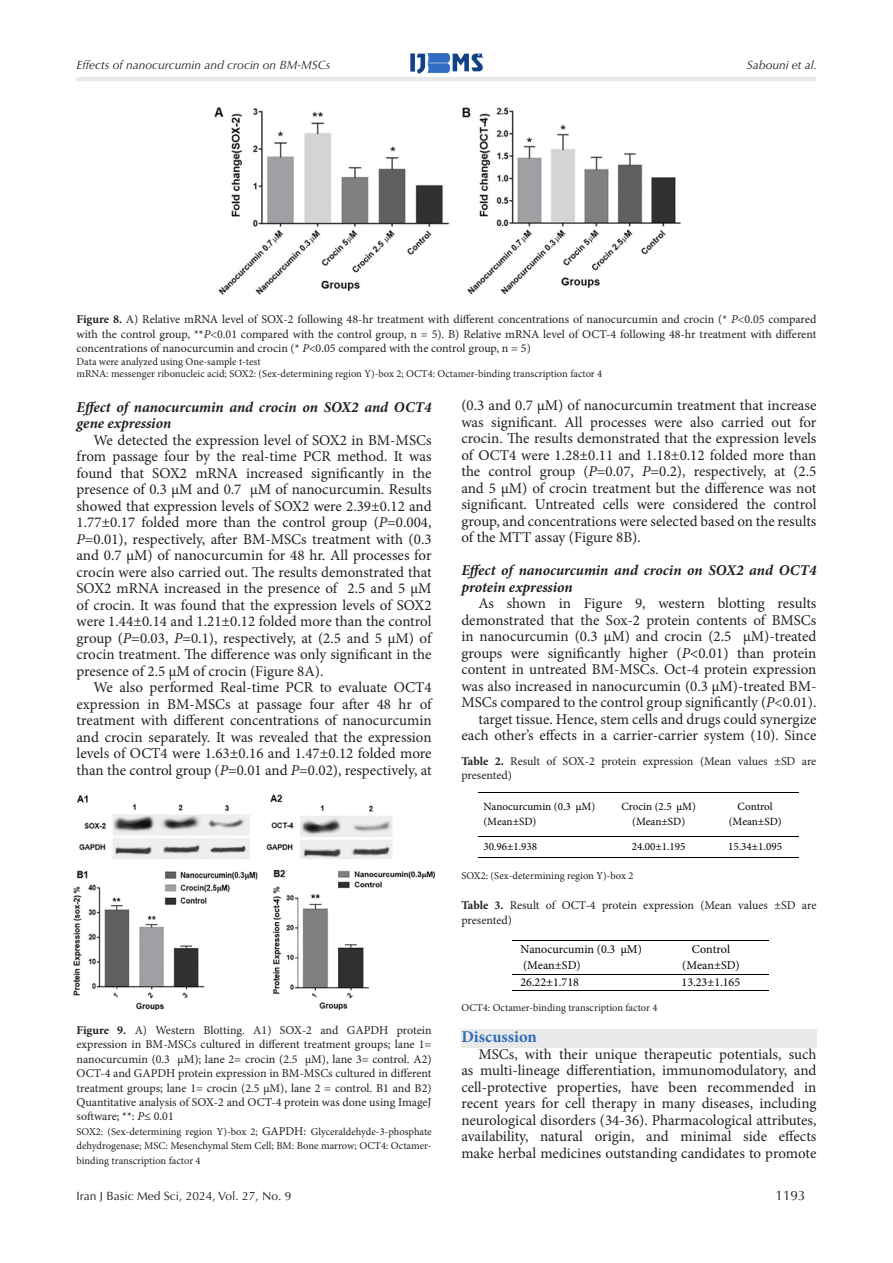
<style>
.page{position:relative;width:893px;height:1263px;background:#fff}
.page>*{position:absolute;margin:0;border:0;box-sizing:border-box;transform-origin:0 0}
.t1{font:700 16.5px "Minion Pro";color:#2d6cb5}
.t2{font:15px/16.5px "Minion Pro";color:#231f20;text-align:justify}
.t3{font:italic 700 15px/16.5px "Minion Pro";letter-spacing:-.005em;color:#231f20}
.t4{font:13.5px "Optima LT Std";color:#231f20}
.t5{font:12px/14.4px "Minion Pro";letter-spacing:-.005em;color:#231f20;text-align:justify}
.t6{font:12px/16.2px "Minion Pro";color:#000}
.t7{font:italic 12px "Optima LT Std";color:#231f20}
.t8{font:12px "Optima LT Std";color:#231f20}
.t9{font:11.1px/14.9px "Minion Pro";color:#000;text-align:center}
.t10{font:10.5px/14.4px "Minion Pro";color:#231f20;text-align:justify}
.s1{font-weight:700}
.s2{font-style:italic}
.s3{font-size:12px}
</style>
<div class="page">
<img style="left:410px;top:53px;width:74px;height:21px">
<hr style="left:77px;top:77px;width:739px;height:4px;background:#e9e9e9">
<img style="left:214px;top:108px;width:466px;height:187px">
<img style="left:73px;top:794px;width:362px;height:216px">
<div style="left:461px;top:1029px;width:355px;height:18px;background:#e9e9e9"></div>
<hr style="left:479px;top:792px;width:127px;height:1px;background:#000">
<hr style="left:607px;top:792px;width:105px;height:1px;background:#000">
<hr style="left:712px;top:792px;width:86px;height:1px;background:#000">
<hr style="left:479px;top:836px;width:127px;height:1px;background:#000">
<hr style="left:607px;top:836px;width:105px;height:1px;background:#000">
<hr style="left:712px;top:836px;width:86px;height:1px;background:#000">
<hr style="left:479px;top:857px;width:127px;height:1px;background:#000">
<hr style="left:606px;top:857px;width:106px;height:1px;background:#000">
<hr style="left:711px;top:857px;width:87px;height:1px;background:#000">
<hr style="left:512px;top:940px;width:141px;height:1px;background:#000">
<hr style="left:654px;top:940px;width:114px;height:1px;background:#000">
<hr style="left:512px;top:974px;width:141px;height:1px;background:#000">
<hr style="left:654px;top:974px;width:114px;height:1px;background:#000">
<hr style="left:512px;top:990px;width:141px;height:1px;background:#000">
<hr style="left:653px;top:990px;width:115px;height:1px;background:#000">
<p class="t7" style="left:77px;top:58px;width:255px">Effects of nanocurcumin and crocin on BM-MSCs</p>
<p class="t7" style="left:747px;top:58px;width:72px">Sabouni et al.</p>
<p class="t5" style="left:77px;top:312px;width:741px"><span class="s1">Figure 8.</span> A) Relative mRNA level of SOX-2 following 48-hr treatment with different concentrations of nanocurcumin and crocin (* <span class="s2">P</span>&lt;0.05 compared with the control group, **<span class="s2">P</span>&lt;0.01 compared with the control group, n = 5). B) Relative mRNA level of OCT-4 following 48-hr treatment with different concentrations of nanocurcumin and crocin (* <span class="s2">P</span>&lt;0.05 compared with the control group, n = 5)</p>
<p class="t10" style="left:77px;top:354px;width:185px">Data were analyzed using One-sample t-test</p>
<p class="t10" style="left:77px;top:367px;width:527px">mRNA: messenger ribonucleic acid; SOX2: (Sex-determining region Y)-box 2; OCT4: Octamer-binding transcription factor 4</p>
<p class="t3" style="left:77px;top:398px;width:357px">Effect of nanocurcumin and crocin on SOX2 and OCT4 gene expression</p>
<p class="t2" style="left:77px;top:432px;width:357px;text-indent:17px">We detected the expression level of SOX2 in BM-MSCs from passage four by the real-time PCR method. It was found that SOX2 mRNA increased significantly in the presence of 0.3 µM and 0.7 µM of nanocurcumin. Results showed that expression levels of SOX2 were 2.39±0.12 and 1.77±0.17 folded more than the control group (<span class="s2">P</span>=0.004, <span class="s2">P</span>=0.01), respectively, after BM-MSCs treatment with (0.3 and 0.7 µM) of nanocurcumin for 48 hr. All processes for crocin were also carried out. The results demonstrated that SOX2 mRNA increased in the presence of 2.5 and 5 µM of crocin. It was found that the expression levels of SOX2 were 1.44±0.14 and 1.21±0.12 folded more than the control group (<span class="s2">P</span>=0.03, <span class="s2">P</span>=0.1), respectively, at (2.5 and 5 µM) of crocin treatment. The difference was only significant in the presence of 2.5 µM of crocin (Figure 8A).</p>
<p class="t2" style="left:77px;top:679px;width:357px;text-indent:17px">We also performed Real-time PCR to evaluate OCT4 expression in BM-MSCs at passage four after 48 hr of treatment with different concentrations of nanocurcumin and crocin separately. It was revealed that the expression levels of OCT4 were 1.63±0.16 and 1.47±0.12 folded more than the control group (<span class="s2">P</span>=0.01 and <span class="s2">P</span>=0.02), respectively, at</p>
<p class="t5" style="left:77px;top:1023px;width:357px"><span class="s1">Figure 9.</span> A) Western Blotting. A1) SOX-2 and GAPDH protein expression in BM-MSCs cultured in different treatment groups; lane 1= nanocurcumin (0.3 µM); lane 2= crocin (2.5 µM), lane 3= control. A2)<br>OCT-4 and GAPDH protein expression in BM-MSCs cultured in different treatment groups; lane 1= crocin (2.5 µM), lane 2 = control. B1 and B2)<br>Quantitative analysis of SOX-2 and OCT-4 protein was done using ImageJ software; **: <span class="s2">P</span>≤ 0.01</p>
<p class="t10" style="left:77px;top:1124px;width:357px">SOX2: (Sex-determining region Y)-box 2; <span class="s3">GAPDH:</span> Glyceraldehyde-3-phosphate dehydrogenase; MSC: Mesenchymal Stem Cell; BM: Bone marrow; OCT4: Octamer&shy;binding transcription factor 4</p>
<p class="t2" style="left:461px;top:397px;width:357px">(0.3 and 0.7 µM) of nanocurcumin treatment that increase was significant. All processes were also carried out for crocin. The results demonstrated that the expression levels of OCT4 were 1.28±0.11 and 1.18±0.12 folded more than the control group (<span class="s2">P</span>=0.07, <span class="s2">P</span>=0.2), respectively, at (2.5 and 5 µM) of crocin treatment but the difference was not significant. Untreated cells were considered the control group, and concentrations were selected based on the results of the MTT assay (Figure 8B).</p>
<p class="t3" style="left:461px;top:562px;width:357px">Effect of nanocurcumin and crocin on SOX2 and OCT4 protein expression</p>
<p class="t2" style="left:461px;top:595px;width:357px;text-indent:17px">As shown in Figure 9, western blotting results demonstrated that the Sox-2 protein contents of BMSCs in nanocurcumin (0.3 µM) and crocin (2.5 µM)-treated groups were significantly higher (<span class="s2">P</span>&lt;0.01) than protein content in untreated BM-MSCs. Oct-4 protein expression was also increased in nanocurcumin (0.3 µM)-treated BM-MSCs compared to the control group significantly (<span class="s2">P</span>&lt;0.01).</p>
<p class="t2" style="left:461px;top:711px;width:357px;text-align:right">target tissue. Hence, stem cells and drugs could synergize each other’s effects in a carrier-carrier system (10). Since</p>
<p class="t5" style="left:461px;top:754px;width:356px"><span class="s1">Table 2.</span> Result of SOX-2 protein expression (Mean values ±SD are presented)</p>
<p class="t9" style="left:483px;top:799px;width:113px;text-align:left">Nanocurcumin (0.3 µM) (Mean±SD)</p>
<p class="t9" style="left:621px;top:799px;width:76px">Crocin (2.5 µM) (Mean±SD)</p>
<p class="t9" style="left:729px;top:799px;width:54px">Control (Mean±SD)</p>
<p class="t9" style="left:483px;top:839px;width:55px">30.96±1.938</p>
<p class="t9" style="left:632px;top:839px;width:55px">24.00±1.195</p>
<p class="t9" style="left:728px;top:839px;width:55px">15.34±1.095</p>
<p class="t10" style="left:461px;top:868px;width:174px">SOX2: (Sex-determining region Y)-box 2</p>
<p class="t5" style="left:461px;top:898px;width:357px"><span class="s1">Table 3.</span> Result of OCT-4 protein expression (Mean values ±SD are presented)</p>
<p class="t6" style="left:520px;top:941px;width:123px">Nanocurcumin (0.3 µM) (Mean±SD)</p>
<p class="t6" style="left:682px;top:941px;width:59px;text-align:center">Control (Mean±SD)</p>
<p class="t6" style="left:520px;top:974px;width:60px">26.22±1.718</p>
<p class="t6" style="left:682px;top:974px;width:60px">13.23±1.165</p>
<p class="t10" style="left:461px;top:1001px;width:198px">OCT4: Octamer-binding transcription factor 4</p>
<p class="t1" style="left:461px;top:1025px;width:77px">Discussion</p>
<p class="t2" style="left:461px;top:1046px;width:357px;text-indent:17px">MSCs, with their unique therapeutic potentials, such as multi-lineage differentiation, immunomodulatory, and cell-protective properties, have been recommended in recent years for cell therapy in many diseases, including neurological disorders (34-36). Pharmacological attributes, availability, natural origin, and minimal side effects make herbal medicines outstanding candidates to promote</p>
<p class="t8" style="left:77px;top:1188px;width:216px">Iran J Basic Med Sci, 2024, Vol. 27, No. 9</p>
<p class="t4" style="left:776px;top:1187px;width:32px">1193</p>
</div>
